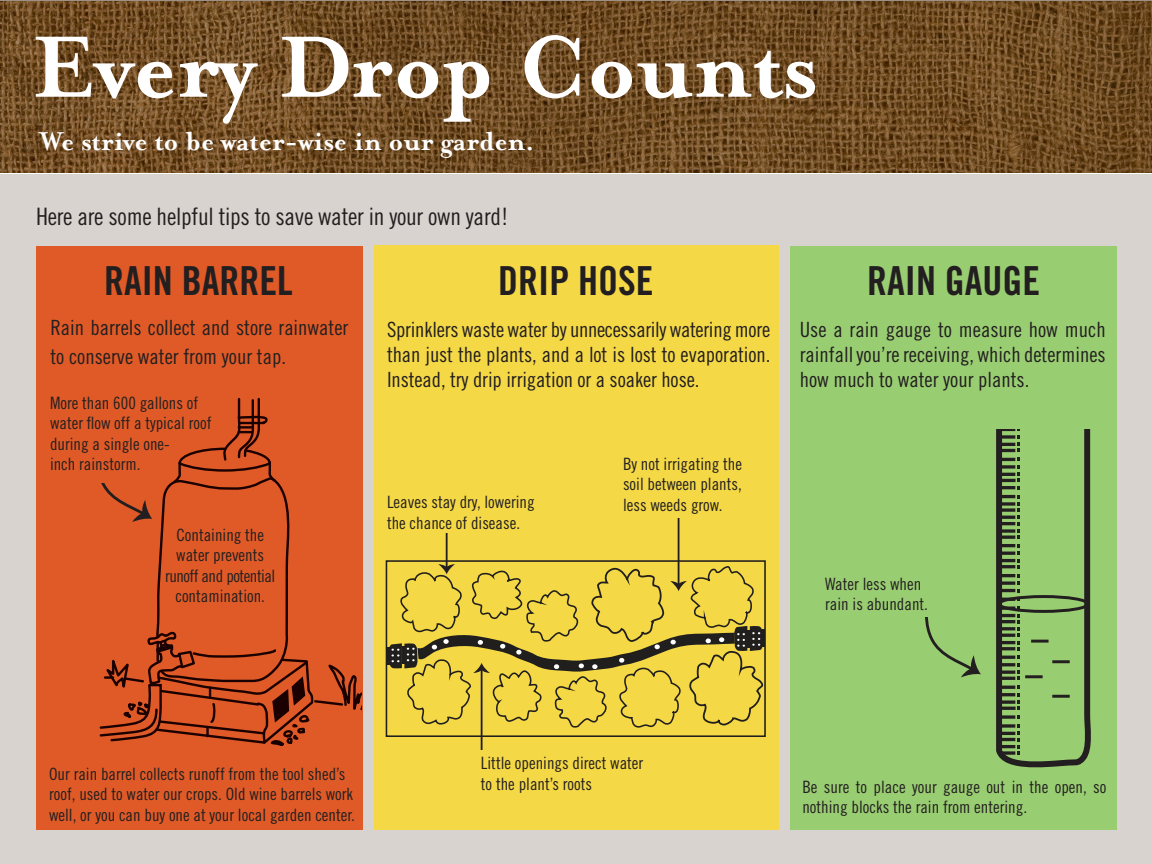
<style>
.page{position:relative;width:1152px;height:864px;background:#fff}
.page>*{position:absolute;margin:0;border:0;box-sizing:border-box;transform-origin:0 0}
.t1{font:700 100px "Mrs Eaves";color:#fff}
.t2{font:40px "Trade Gothic LT Bold Cond Twenty";color:#231f20}
.t3{font:700 30px "Mrs Eaves";color:#fff}
.t4{font:24px "Trade Gothic LT Cond Eighteen";letter-spacing:-.01em;color:#231f20}
.t5{font:21px/25.2px "Trade Gothic LT Cond Eighteen";color:#231f20;text-align:justify}
.t6{font:17px/20.4px "Trade Gothic LT Cond Eighteen";color:#231f20}
</style>
<div class="page">
<div style="left:0;top:174px;width:1152px;height:690px;background:#d8d3ce"></div>
<div style="left:790px;top:247px;width:327px;height:583px;background:#99cd72"></div>
<div style="left:374px;top:245px;width:405px;height:585px;background:#f4d846"></div>
<div style="left:36px;top:247px;width:327px;height:583px;background:#df5a27"></div>
<svg style="left:996px;top:429px;width:95px;height:339px"></svg>
<hr style="left:1031px;top:640px;width:18px;height:3px;background:#231f20">
<hr style="left:1052px;top:660px;width:18px;height:3px;background:#231f20">
<hr style="left:1025px;top:675px;width:18px;height:3px;background:#231f20">
<hr style="left:1052px;top:695px;width:18px;height:3px;background:#231f20">
<svg style="left:925px;top:617px;width:56px;height:60px"></svg>
<svg style="left:99px;top:398px;width:263px;height:348px"></svg>
<hr style="left:481px;top:669px;width:2px;height:80px;background:#231f20">
<hr style="left:446px;top:534px;width:2px;height:34px;background:#231f20">
<hr style="left:678px;top:519px;width:1px;height:66px;background:#231f20">
<svg style="left:387px;top:563px;width:379px;height:176px"></svg>
<svg style="left:0;top:0;width:1152px;height:173px;background:#704d25"></svg>
<p class="t1" style="left:32px;top:9px;width:787px">Every Drop Counts</p>
<p class="t3" style="left:40px;top:123px;width:496px">We strive to be water-wise in our garden.</p>
<p class="t4" style="left:36px;top:202px;width:474px">Here are some helpful tips to save water in your own yard!</p>
<p class="t2" style="left:104px;top:256px;width:190px">RAIN BARREL</p>
<p class="t2" style="left:498px;top:256px;width:157px">DRIP HOSE</p>
<p class="t2" style="left:867px;top:256px;width:175px">RAIN GAUGE</p>
<p class="t5" style="left:50px;top:313px;width:300px;line-height:28.8px">Rain barrels collect and store rainwater to conserve water from your tap.</p>
<p class="t5" style="left:387px;top:316px;width:385px">Sprinklers waste water by unnecessarily watering more than just the plants, and a lot is lost to evaporation.<br>Instead, try drip irrigation or a soaker hose.</p>
<p class="t5" style="left:800px;top:316px;width:308px">Use a rain gauge to measure how much rainfall you’re receiving, which determines how much to water your plants.</p>
<p class="t6" style="left:50px;top:392px;width:163px">More than 600 gallons of water flow off a typical roof during a single one-</p>
<p class="t6" style="left:50px;top:454px;width:92px">inch rainstorm.</p>
<p class="t6" style="left:165px;top:524px;width:112px;text-align:center">Containing the water prevents runoff and potential contamination.</p>
<p class="t6" style="left:387px;top:492px;width:149px">Leaves stay dry, lowering the chance of disease.</p>
<p class="t6" style="left:623px;top:453px;width:120px;text-align:justify">By not irrigating the soil between plants, less weeds grow.</p>
<p class="t6" style="left:49px;top:763px;width:307px">Our rain barrel collects runoff from the tool shed’s roof, used to water our crops. Old wine barrels work well, or you can buy one at your local garden center.</p>
<p class="t6" style="left:481px;top:753px;width:164px">Little openings direct water to the plant’s roots</p>
<p class="t6" style="left:825px;top:573px;width:104px">Water less when rain is abundant.</p>
<p class="t6" style="left:802px;top:777px;width:306px">Be sure to place your gauge out in the open, so nothing blocks the rain from entering.</p>
</div>
